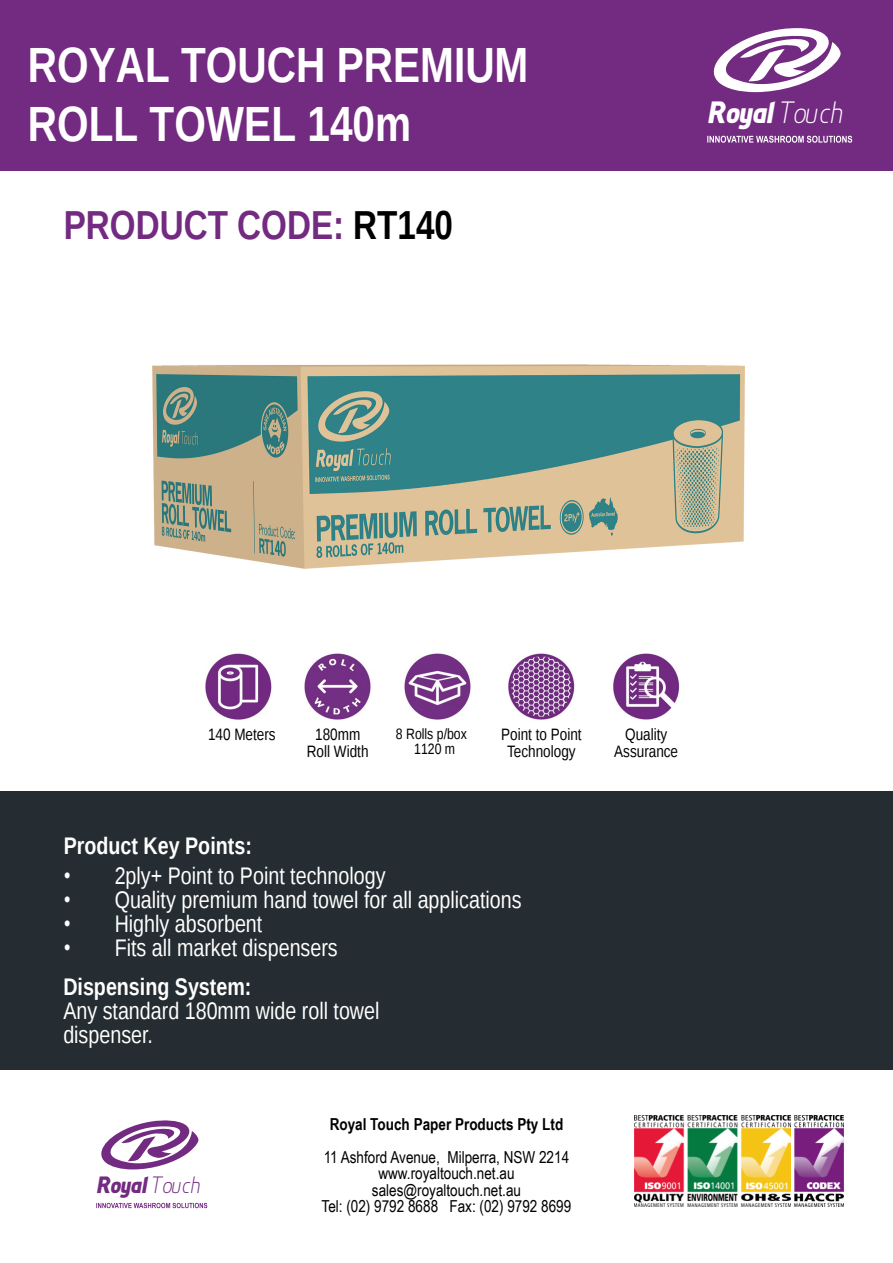
<style>
.page{position:relative;width:893px;height:1263px;background:#fff}
.page>*{position:absolute;margin:0;border:0;box-sizing:border-box;transform-origin:0 0}
.t1{font:700 49.5px/59.4px "Liberation Sans Narrow";color:#fff}
.t2{font:700 40.5px "Liberation Sans Narrow";color:#732a81}
.t3{font:italic 700 28.5px "Absolut Pro";letter-spacing:-.01em;color:#fff}
.t4{font:24px/39px "Liberation Sans Narrow";color:#fff}
.t5{font:700 24px "Liberation Sans Narrow";color:#fff}
.t6{font:italic 700 21.9px "Absolut Pro";letter-spacing:-.01em;color:#732a81}
.t7{font:16.5px/16.5px "Arial Narrow";color:#000;text-align:center}
.t8{font:16.5px/16.5px "Liberation Sans Narrow";color:#000;text-align:center}
.t9{font:700 16.5px "Arial Narrow";color:#000}
.t10{font:15px/15px "Liberation Sans Narrow";color:#000;text-align:center}
.s1{color:#000}
.s2{font-weight:100}
.s3{font-family:"Arial Narrow"}
.s4{font-weight:700}
</style>
<div class="page">
<div style="left:0;top:791px;width:893px;height:278px;background:#252d32"></div>
<div style="left:0;top:0;width:893px;height:171px;background:#732a81"></div>
<svg style="left:101px;top:1120px;width:98px;height:49px"></svg>
<svg style="left:96px;top:1203px;width:111px;height:5px"></svg>
<svg style="left:713px;top:28px;width:128px;height:64px"></svg>
<svg style="left:707px;top:136px;width:145px;height:7px"></svg>
<img style="left:304px;top:653px;width:67px;height:67px">
<img style="left:205px;top:653px;width:67px;height:67px">
<img style="left:404px;top:653px;width:67px;height:67px">
<img style="left:613px;top:653px;width:67px;height:67px">
<img style="left:508px;top:653px;width:67px;height:67px">
<img style="left:634px;top:1115px;width:210px;height:91px">
<img style="left:152px;top:364px;width:593px;height:205px">
<h1 class="t1" style="left:28px;top:34px;width:502px">ROYAL TOUCH PREMIUM<br>ROLL TOWEL 140m</h1>
<h2 class="t2" style="left:64px;top:197px;width:391px">PRODUCT CODE: <span class="s1">RT140</span></h2>
<p class="t3" style="left:709px;top:102px;width:139px">Royal <span class="s2">Touch</span></p>
<p class="t8" style="left:208px;top:727px;width:69px">140 Meters</p>
<p class="t10" style="left:396px;top:727px;width:73px">8 Rolls p/box<br>1120 m</p>
<p class="t8" style="left:614px;top:727px;width:65px">Quality<br>Assurance</p>
<p class="t8" style="left:501px;top:727px;width:82px">Point to Point<br>Technology</p>
<p class="t8" style="left:307px;top:727px;width:63px">180mm<br>Roll Width</p>
<p class="t5" style="left:64px;top:829px;width:190px">Product Key Points:</p>
<p class="t4" style="left:64px;top:857px;width:323px"><span class="s3">•</span> 2ply+ Point to Point technology</p>
<p class="t4" style="left:64px;top:881px;width:459px"><span class="s3">•</span> Quality premium hand towel for all applications</p>
<p class="t4" style="left:64px;top:905px;width:200px"><span class="s3">•</span> Highly absorbent</p>
<p class="t4" style="left:63px;top:929px;width:276px"><span class="s3">•</span> Fits all market dispensers<br><span class="s4">Dispensing System:</span></p>
<p class="t4" style="left:63px;top:999px;width:318px;line-height:24px">Any standard 180mm wide roll towel dispenser.</p>
<p class="t6" style="left:97px;top:1177px;width:107px">Royal <span class="s2">Touch</span></p>
<p class="t9" style="left:330px;top:1114px;width:235px">Royal Touch Paper Products Pty Ltd</p>
<p class="t7" style="left:322px;top:1149px;width:251px">11 Ashford Avenue, Milperra, NSW 2214 www.royaltouch.net.au sales@royaltouch.net.au<br>Tel: (02) 9792 8688 Fax: (02) 9792 8699</p>
</div>
